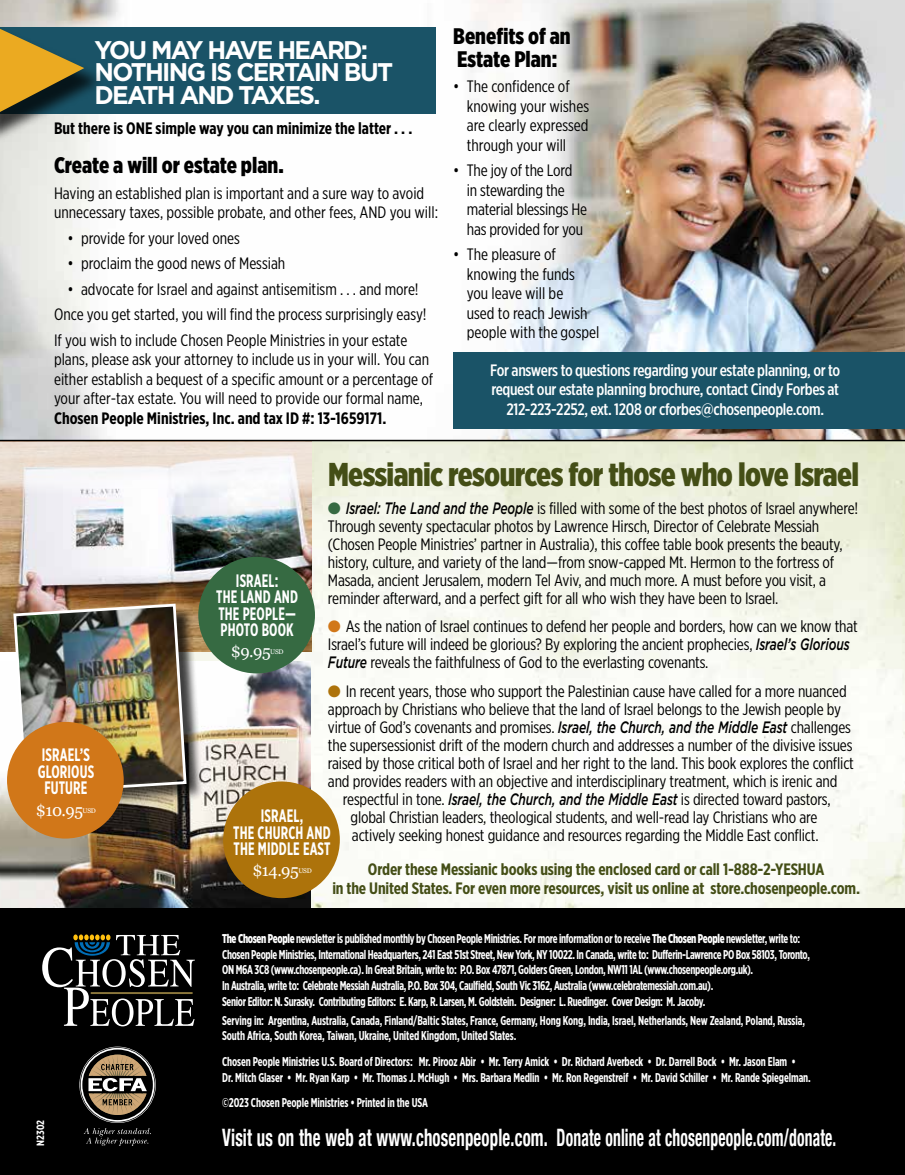
<style>
.page{position:relative;width:905px;height:1175px;background:#fff}
.page>*{position:absolute;margin:0;border:0;box-sizing:border-box;transform-origin:0 0}
.t1{font:900 33px "Gotham X Narrow";letter-spacing:-.02em;color:#444e16}
.t2{font:700 25.5px/22.5px "Gotham";letter-spacing:-.07em;color:#fff}
.t3{font:700 condensed 24px "Helvetica Neue";letter-spacing:.01em;color:#fff;scale:.7 1}
.t4{font:900 22.5px/22.5px "Gotham X Narrow";color:#000}
.t5{font:700 18px/16.5px "Gotham X Narrow";letter-spacing:.01em;color:#fff;text-align:center;scale:.8 1}
.t6{font:16.5px/19.5px "Gotham X Narrow";letter-spacing:-.01em;color:#000}
.t7{font:500 16.5px/19.5px "Gotham X Narrow";letter-spacing:-.02em;color:#fff;text-align:center}
.t8{font:700 16.5px/19.5px "Gotham X Narrow";letter-spacing:-.01em;color:#444e16;text-align:center}
.t9{font:700 16.5px "Gotham X Narrow";color:#000}
.t10{font:16.5px "Georgia";letter-spacing:-.03em;color:#fff}
.t11{font:700 12.75px/15.8px "Gotham X Narrow";letter-spacing:-.03em;color:#fff;scale:.85 1}
.t12{font:700 12.75px/15.8px "Gotham X Narrow";letter-spacing:-.01em;color:#fff;scale:.85 1}
.t13{font:700 10.5px "Gotham X Narrow";color:#fff}
.t14{font:6.75px "Georgia";letter-spacing:-.045em;color:#fff}
.s1{color:#366a42}
.s2{font-family:"Gotham";font-weight:500;font-style:italic}
.s3{color:#d17719}
.s4{color:#ad730b}
.s5{font-weight:900}
</style>
<div class="page">
<img style="left:0;top:0;width:904px;height:440px">
<img style="left:203px;top:441px;width:701px;height:467px">
<img style="left:0;top:662px;width:310px;height:246px">
<img style="left:0;top:441px;width:311px;height:211px">
<div style="left:453px;top:352px;width:451px;height:77px;background:#1a5367"></div>
<div style="left:0;top:27px;width:435px;height:87px;background:#1a5367"></div>
<div style="left:0;top:908px;width:904px;height:266px;background:#000"></div>
<svg style="left:79px;top:1046px;width:77px;height:99px"></svg>
<svg style="left:42px;top:934px;width:153px;height:92px"></svg>
<div style="left:0;top:24px;width:106px;height:120px;background:#000;opacity:.75"></div>
<svg style="left:0;top:29px;width:84px;height:83px"></svg>
<svg style="left:0;top:442px;width:312px;height:53px"></svg>
<hr style="left:0;top:440px;width:904px;height:1px;background:#000">
<div style="left:15px;top:606px;width:188px;height:204px;background:#000;opacity:.75"></div>
<img style="left:12px;top:602px;width:176px;height:193px">
<div style="left:198px;top:557px;width:117px;height:116px;background:#366a42;border-radius:50%"></div>
<div style="left:7px;top:722px;width:117px;height:116px;background:#d17719;border-radius:50%"></div>
<div style="left:223px;top:781px;width:117px;height:117px;background:#ad730b;border-radius:50%"></div>
<h2 class="t2" style="left:94px;top:40px;width:300px">YOU MAY HAVE HEARD:<br>NOTHING IS CERTAIN BUT<br>DEATH AND TAXES.</h2>
<p class="t9" style="left:54px;top:121px;width:360px">But there is ONE simple way you can minimize the latter . . .</p>
<h3 class="t4" style="left:54px;top:155px;width:231px">Create a will or estate plan.</h3>
<p class="t6" style="left:54px;top:184px;width:385px">Having an established plan is important and a sure way to avoid unnecessary taxes, possible probate, and other fees, AND you will:</p>
<p class="t6" style="left:67px;top:229px;width:174px">• provide for your loved ones</p>
<p class="t6" style="left:67px;top:254px;width:219px">• proclaim the good news of Messiah</p>
<p class="t6" style="left:54px;top:277px;width:374px;line-height:25.5px;text-indent:13px">• advocate for Israel and against antisemitism . . . and more!<br>Once you get started, you will find the process surprisingly easy!<br>If you wish to include Chosen People Ministries in your estate</p>
<p class="t6" style="left:54px;top:350px;width:381px">plans, please ask your attorney to include us in your will. You can either establish a bequest of a specific amount or a percentage of your after-tax estate. You will need to provide our formal name,</p>
<p class="t9" style="left:54px;top:410px;width:334px">Chosen People Ministries, Inc. and tax ID #: 13-1659171.</p>
<h3 class="t4" style="left:453px;top:26px;width:119px">Benefits of an<br>Estate Plan:</h3>
<p class="t6" style="left:467px;top:77px;width:124px;text-indent:-13px">• The confidence of knowing your wishes are clearly expressed through your will</p>
<p class="t6" style="left:467px;top:162px;width:122px;text-indent:-13px">• The joy of the Lord<br>in stewarding the material blessings He has provided for you</p>
<p class="t6" style="left:467px;top:246px;width:134px;text-indent:-13px">• The pleasure of knowing the funds you leave will be<br>used to reach Jewish people with the gospel</p>
<p class="t7" style="left:490px;top:361px;width:351px">For answers to questions regarding your estate planning, or to request our estate planning brochure, contact Cindy Forbes at<br>212-223-2252, ext. 1208 or cforbes@chosenpeople.com.</p>
<h1 class="t1" style="left:328px;top:459px;width:532px">Messianic resources for those who love Israel</h1>
<p class="t6" style="left:328px;top:499px;width:531px;line-height:18px"><span class="s1">●</span> <span class="s2">Israel: The Land and the People</span> is filled with some of the best photos of Israel anywhere!<br>Through seventy spectacular photos by Lawrence Hirsch, Director of Celebrate Messiah (Chosen People Ministries’ partner in Australia), this coffee table book presents the beauty, history, culture, and variety of the land—from snow-capped Mt. Hermon to the fortress of Masada, ancient Jerusalem, modern Tel Aviv, and much more. A must before you visit, a reminder afterward, and a perfect gift for all who wish they have been to Israel.</p>
<p class="t6" style="left:328px;top:618px;width:531px;line-height:18px"><span class="s3">●</span> As the nation of Israel continues to defend her people and borders, how can we know that<br>Israel’s future will indeed be glorious? By exploring the ancient prophecies, <span class="s2">Israel’s Glorious<br>Future</span> reveals the faithfulness of God to the everlasting covenants.</p>
<p class="t6" style="left:328px;top:682px;width:520px"><span class="s4">●</span> In recent years, those who support the Palestinian cause have called for a more nuanced</p>
<p class="t6" style="left:328px;top:700px;width:514px">approach by Christians who believe that the land of Israel belongs to the Jewish people by</p>
<p class="t6" style="left:328px;top:718px;width:524px">virtue of God’s covenants and promises. <span class="s2">Israel, the Church, and the Middle East</span> challenges</p>
<p class="t6" style="left:328px;top:736px;width:526px">the supersessionist drift of the modern church and addresses a number of the divisive issues</p>
<p class="t6" style="left:328px;top:754px;width:527px">raised by those critical both of Israel and her right to the land. This book explores the conflict</p>
<p class="t6" style="left:328px;top:772px;width:511px">and provides readers with an objective and interdisciplinary treatment, which is irenic and</p>
<p class="t6" style="left:343px;top:790px;width:489px">respectful in tone. <span class="s2">Israel, the Church, and the Middle East</span> is directed toward pastors,</p>
<p class="t6" style="left:350px;top:808px;width:468px">global Christian leaders, theological students, and well-read lay Christians who are</p>
<p class="t6" style="left:352px;top:826px;width:468px">actively seeking honest guidance and resources regarding the Middle East conflict.</p>
<p class="t5" style="left:216px;top:573px;width:104px">ISRAEL:<br>THE LAND AND<br>THE PEOPLE—<br>PHOTO BOOK</p>
<p class="t10" style="left:231px;top:639px;width:41px">$9.95</p>
<p class="t14" style="left:270px;top:647px;width:15px">USD</p>
<p class="t5" style="left:38px;top:747px;width:72px">ISRAEL’S<br>GLORIOUS<br>FUTURE</p>
<p class="t10" style="left:36px;top:798px;width:49px">$10.95</p>
<p class="t14" style="left:83px;top:806px;width:15px">USD</p>
<p class="t5" style="left:233px;top:808px;width:123px">ISRAEL,<br>THE CHURCH AND<br>THE MIDDLE EAST</p>
<p class="t10" style="left:252px;top:858px;width:48px">$14.95</p>
<p class="t14" style="left:298px;top:866px;width:15px">USD</p>
<p class="t8" style="left:332px;top:860px;width:529px">Order these Messianic books using the enclosed card or call 1-888-2-YESHUA<br>in the United States. For even more resources, visit us online at store.chosenpeople.com.</p>
<p class="t13" style="left:36px;top:1145px;width:27px;rotate:-90deg">N2302</p>
<p class="t11" style="left:222px;top:931px;width:693px"><span class="s5">The Chosen People</span> newsletter is published monthly by Chosen People Ministries. For more information or to receive <span class="s5">The Chosen People</span> newsletter, write to:<br>Chosen People Ministries, International Headquarters, 241 East 51st Street, New York, NY 10022. In Canada, write to: Dufferin-Lawrence PO Box 58103, Toronto, ON M6A 3C8 (www.chosenpeople.ca). In Great Britain, write to: P.O. Box 47871, Golders Green, London, NW11 1AL (www.chosenpeople.org.uk).<br>In Australia, write to: Celebrate Messiah Australia, P.O. Box 304, Caulfield, South Vic 3162, Australia (www.celebratemessiah.com.au).<br>Senior Editor: N. Surasky. Contributing Editors: E. Karp, R. Larsen, M. Goldstein. Designer: L. Ruedinger. Cover Design: M. Jacoby.</p>
<p class="t12" style="left:222px;top:1012px;width:687px">Serving in: Argentina, Australia, Canada, Finland/Baltic States, France, Germany, Hong Kong, India, Israel, Netherlands, New Zealand, Poland, Russia,<br>South Africa, South Korea, Taiwan, Ukraine, United Kingdom, United States.</p>
<p class="t12" style="left:222px;top:1054px;width:694px">Chosen People Ministries U.S. Board of Directors: Mr. Pirooz Abir • Mr. Terry Amick • Dr. Richard Averbeck • Dr. Darrell Bock • Mr. Jason Elam •<br>Dr. Mitch Glaser • Mr. Ryan Karp • Mr. Thomas J. McHugh • Mrs. Barbara Medlin • Mr. Ron Regenstreif • Mr. David Schiller • Mr. Rande Spiegelman.</p>
<p class="t12" style="left:222px;top:1095px;width:244px">©2023 Chosen People Ministries • Printed in the USA</p>
<h3 class="t3" style="left:222px;top:1128px;width:878px">Visit us on the web at www.chosenpeople.com. Donate online at chosenpeople.com/donate.</h3>
</div>
